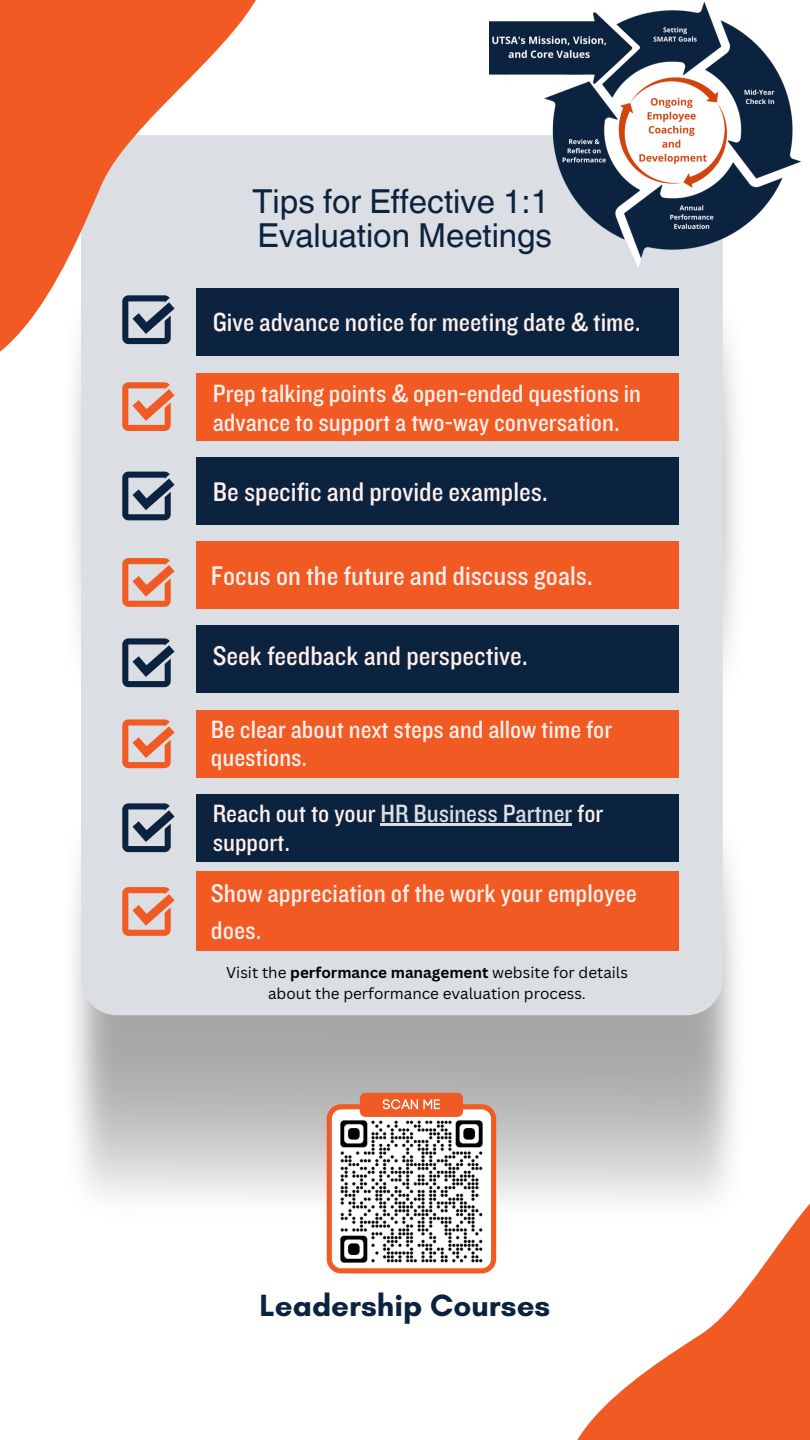
<style>
.page{position:relative;width:810px;height:1440px;background:#fff}
.page>*{position:absolute;margin:0;border:0;box-sizing:border-box;transform-origin:0 0}
.t1{font:33px "Helvetica World";color:#0c2340}
.t2{font:700 31.3px "Glacial Indifference";color:#0c2340}
.t3{font:28px "Knockout 30";color:#fff0ed}
.t4{font:27px "Knockout 30";color:#fff0ed}
.t5{font:26.5px/36.8px "Knockout 30";color:#fff0ed}
.t6{font:26px/28.5px "Knockout 30";color:#fff0ed}
.t7{font:15.3px/21px "Canva Sans";color:#000;text-align:center}
.s1{color:#dbdee3}
.s2{font-weight:700}
</style>
<div class="page">
<div style="left:81px;top:135px;width:642px;height:880px;background:#dbdee3;border-radius:36px"></div>
<div style="left:197px;top:289px;width:482px;height:67px;background:#0c2340"></div>
<svg style="left:122px;top:497px;width:49px;height:23px"></svg>
<svg style="left:122px;top:558px;width:53px;height:49px"></svg>
<svg style="left:122px;top:638px;width:53px;height:49px"></svg>
<svg style="left:122px;top:719px;width:53px;height:49px"></svg>
<svg style="left:0;top:0;width:434px;height:497px"></svg>
<svg style="left:468px;top:1052px;width:342px;height:388px"></svg>
<div style="left:360px;top:1093px;width:103px;height:24px;background:#f15a22;border-radius:6px"></div>
<svg style="left:327px;top:1099px;width:169px;height:174px"></svg>
<svg style="left:122px;top:803px;width:53px;height:49px"></svg>
<svg style="left:635px;top:260px;width:6px;height:7px"></svg>
<img style="left:490px;top:2px;width:311px;height:258px">
<div style="left:197px;top:373px;width:482px;height:67px;background:#f15a22"></div>
<div style="left:197px;top:457px;width:482px;height:67px;background:#0c2340"></div>
<div style="left:197px;top:542px;width:482px;height:67px;background:#f15a22"></div>
<div style="left:197px;top:710px;width:482px;height:67px;background:#f15a22"></div>
<div style="left:197px;top:626px;width:482px;height:67px;background:#0c2340"></div>
<div style="left:197px;top:794px;width:482px;height:68px;background:#0c2340"></div>
<svg style="left:122px;top:887px;width:53px;height:49px"></svg>
<div style="left:197px;top:871px;width:482px;height:79px;background:#f15a22"></div>
<hr style="left:380px;top:824px;width:185px;height:2px;background:#dbdee3">
<svg style="left:565px;top:824px;width:7px;height:2px"></svg>
<p class="t1" style="left:253px;top:182px;width:298px">Tips for Effective 1:1</p>
<p class="t1" style="left:258px;top:216px;width:296px">Evaluation Meetings</p>
<p class="t4" style="left:213px;top:305px;width:429px">Give advance notice for meeting date &amp; time.</p>
<p class="t6" style="left:213px;top:379px;width:430px">Prep talking points &amp; open-ended questions in advance to support a two-way conversation.</p>
<p class="t3" style="left:213px;top:474px;width:337px">Be specific and provide examples.</p>
<p class="t3" style="left:211px;top:558px;width:384px">Focus on the future and discuss goals.</p>
<p class="t3" style="left:213px;top:639px;width:317px">Seek feedback and perspective.</p>
<p class="t6" style="left:211px;top:714px;width:403px">Be clear about next steps and allow time for questions.</p>
<p class="t6" style="left:213px;top:798px;width:392px">Reach out to your <span class="s1">HR Business Partner</span> for support.</p>
<p class="t5" style="left:211px;top:874px;width:427px">Show appreciation of the work your employee does.</p>
<p class="t7" style="left:226px;top:962px;width:403px">Visit the <span class="s2">performance management</span> website for details about the performance evaluation process.</p>
<p class="t2" style="left:260px;top:1286px;width:292px">Leadership Courses</p>
</div>
